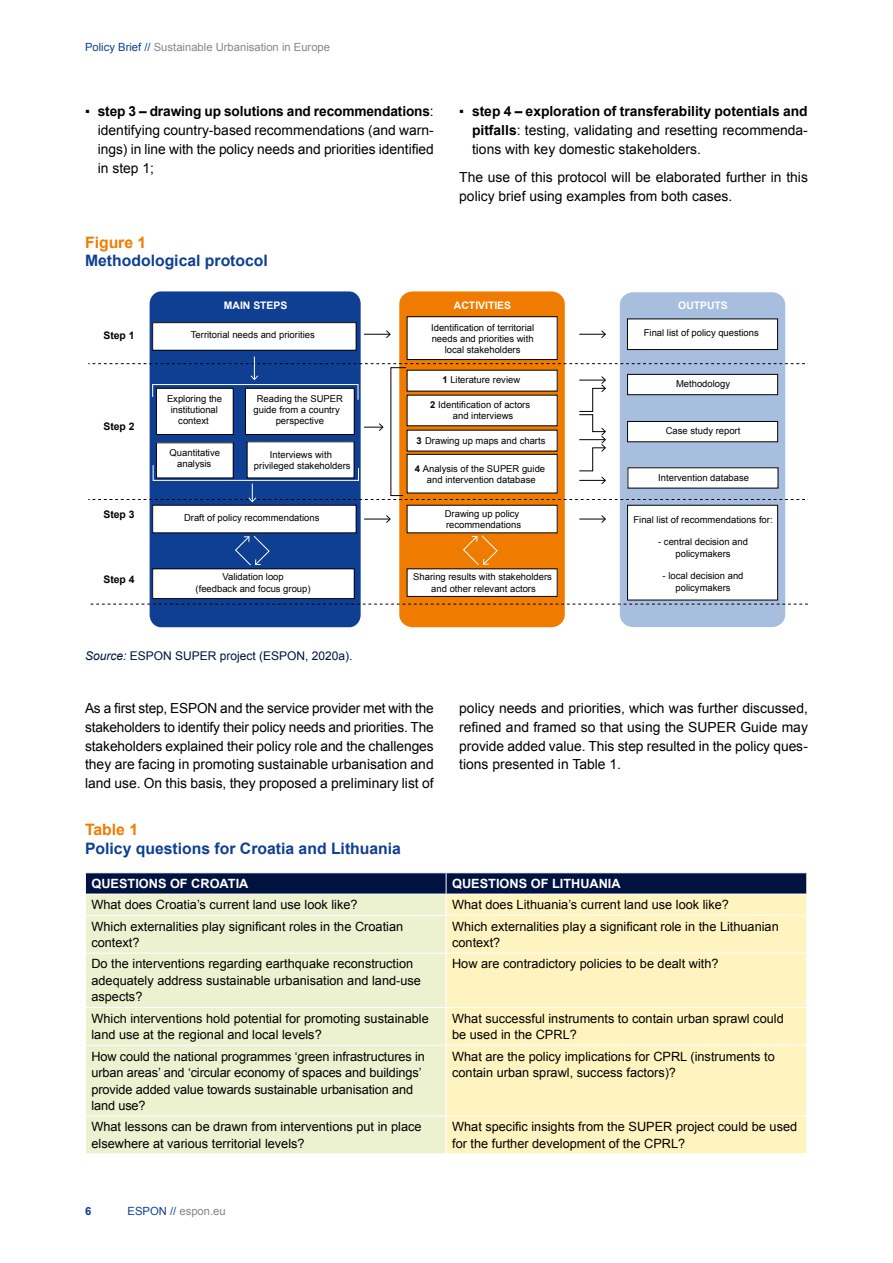
<style>
.page{position:relative;width:893px;height:1263px;background:#fff}
.page>*{position:absolute;margin:0;border:0;box-sizing:border-box;transform-origin:0 0}
._06_Map_heading{font:700 15.75px/18.8px "Arial";color:#0f3f93}
._04_Bread{font:13.8px/18.8px "Arial";color:#000;text-align:justify}
.tabeltext_left{font:12.75px/16.5px "Arial";color:#000}
.tabeltext_white_bold{font:700 12.75px "Arial";color:#fff}
.Source{font:12px "Arial";color:#001240}
.t1{font:11.25px "Arial";color:#868786}
.t2{font:700 11.25px "Arial";color:#0f3f93}
.t3{font:700 10.35px "Arial";color:#fff}
.t4{font:700 10.35px "Arial";color:#000}
.t5{font:9.45px/11.4px "Arial";color:#000;text-align:center}
.s1{color:#0f3f93}
.s2{font-weight:700}
.s3{color:#ef7c00}
.s4{font-style:italic}
</style>
<div class="page">
<div style="left:86px;top:916px;width:360px;height:237px;background:#ecf1d0"></div>
<div style="left:447px;top:916px;width:359px;height:237px;background:#fff4bf"></div>
<svg style="left:85px;top:873px;width:722px;height:42px;background:#7f8688"></svg>
<hr style="left:85px;top:953px;width:361px;height:1px;background:#fff">
<hr style="left:446px;top:953px;width:361px;height:1px;background:#fff">
<hr style="left:85px;top:1007px;width:361px;height:1px;background:#fff">
<hr style="left:446px;top:1007px;width:361px;height:1px;background:#fff">
<hr style="left:85px;top:1045px;width:361px;height:1px;background:#fff">
<hr style="left:446px;top:1045px;width:361px;height:1px;background:#fff">
<hr style="left:85px;top:1115px;width:361px;height:1px;background:#fff">
<hr style="left:446px;top:1115px;width:361px;height:1px;background:#fff">
<div style="left:399px;top:291px;width:166px;height:336px;background:#ef7c00;border-radius:13px"></div>
<div style="left:620px;top:292px;width:165px;height:335px;background:#a7bedf;border-radius:13px"></div>
<div style="left:150px;top:291px;width:211px;height:336px;background:#0f3f93;border-radius:12px"></div>
<div style="left:153px;top:323px;width:203px;height:27px;background:#fff"></div>
<div style="left:152px;top:322px;width:205px;height:29px;border:1px solid #000"></div>
<div style="left:153px;top:505px;width:203px;height:28px;background:#fff"></div>
<div style="left:153px;top:569px;width:201px;height:30px;background:#fff"></div>
<div style="left:152px;top:568px;width:203px;height:31px;border:1px solid #000"></div>
<div style="left:627px;top:319px;width:151px;height:31px;background:#fff"></div>
<div style="left:627px;top:318px;width:151px;height:32px;border:1px solid #000"></div>
<svg style="left:91px;top:604px;width:717px;height:1px"></svg>
<svg style="left:364px;top:330px;width:27px;height:8px"></svg>
<svg style="left:364px;top:515px;width:27px;height:8px"></svg>
<svg style="left:579px;top:515px;width:27px;height:8px"></svg>
<svg style="left:579px;top:330px;width:27px;height:8px"></svg>
<div style="left:407px;top:505px;width:150px;height:28px;background:#fff"></div>
<div style="left:407px;top:569px;width:150px;height:27px;background:#fff"></div>
<div style="left:407px;top:568px;width:151px;height:29px;border:1px solid #000"></div>
<div style="left:628px;top:505px;width:150px;height:95px;background:#fff"></div>
<div style="left:627px;top:505px;width:151px;height:95px;border:1px solid #000"></div>
<div style="left:407px;top:317px;width:150px;height:43px;background:#fff"></div>
<div style="left:407px;top:316px;width:151px;height:44px;border:1px solid #000"></div>
<svg style="left:463px;top:535px;width:35px;height:30px"></svg>
<svg style="left:235px;top:536px;width:35px;height:30px"></svg>
<svg style="left:88px;top:357px;width:720px;height:145px"></svg>
<p class="t1" style="left:85px;top:39px;width:247px"><span class="s1">Policy Brief //</span> Sustainable Urbanisation in Europe</p>
<p class="_04_Bread" style="left:98px;top:102px;width:338px;text-indent:-13px">▪ <span class="s2">step 3 – drawing up solutions and recommendations</span>: identifying country-based recommendations (and warn&shy;ings) in line with the policy needs and priorities identified in step 1;</p>
<p class="_04_Bread" style="left:472px;top:102px;width:337px;text-indent:-13px">▪ <span class="s2">step 4 – exploration of transferability potentials and pitfalls</span>: testing, validating and resetting recommenda&shy;tions with key domestic stakeholders.</p>
<p class="_04_Bread" style="left:459px;top:168px;width:350px">The use of this protocol will be elaborated further in this policy brief using examples from both cases.</p>
<p class="_06_Map_heading" style="left:85px;top:233px;width:184px"><span class="s3">Figure 1<br></span>Methodological protocol</p>
<p class="t3" style="left:224px;top:298px;width:65px">MAIN STEPS</p>
<p class="t3" style="left:454px;top:298px;width:59px">ACTIVITIES</p>
<p class="t3" style="left:678px;top:298px;width:51px">OUTPUTS</p>
<p class="t5" style="left:644px;top:327px;width:117px">Final list of policy questions</p>
<p class="t5" style="left:442px;top:374px;width:79px"><span class="s2">1</span> Literature review</p>
<p class="t5" style="left:431px;top:322px;width:104px">Identification of territorial needs and priorities with local stakeholders</p>
<p class="t4" style="left:103px;top:329px;width:33px">Step 1</p>
<p class="t5" style="left:191px;top:329px;width:125px">Territorial needs and priorities</p>
<p class="t5" style="left:676px;top:378px;width:56px">Methodology</p>
<p class="t4" style="left:103px;top:420px;width:33px">Step 2</p>
<p class="t5" style="left:167px;top:393px;width:57px">Exploring the institutional context</p>
<p class="t5" style="left:254px;top:393px;width:91px">Reading the SUPER guide from a country perspective</p>
<p class="t5" style="left:453px;top:399px;width:79px;text-align:left;text-indent:-23px"><span class="s2">2</span> Identification of actors and interviews</p>
<p class="t5" style="left:416px;top:435px;width:131px"><span class="s2">3</span> Drawing up maps and charts</p>
<p class="t5" style="left:666px;top:425px;width:76px">Case study report</p>
<p class="t5" style="left:170px;top:447px;width:52px">Quantitative analysis</p>
<p class="t5" style="left:254px;top:449px;width:98px">Interviews with privileged stakeholders</p>
<p class="t5" style="left:415px;top:463px;width:132px"><span class="s2">4</span> Analysis of the SUPER guide and intervention database</p>
<p class="t5" style="left:658px;top:472px;width:92px">Intervention database</p>
<p class="t4" style="left:103px;top:508px;width:33px">Step 3</p>
<p class="t4" style="left:103px;top:573px;width:33px">Step 4</p>
<p class="t5" style="left:184px;top:512px;width:137px">Draft of policy recommendations</p>
<p class="t5" style="left:196px;top:571px;width:117px">Validation loop<br>(feedback and focus group)</p>
<p class="t5" style="left:445px;top:508px;width:78px;text-align:left">Drawing up policy recommendations</p>
<p class="t5" style="left:413px;top:571px;width:140px">Sharing results with stakeholders and other relevant actors</p>
<p class="t5" style="left:633px;top:514px;width:141px">Final list of recommendations for:</p>
<p class="t5" style="left:658px;top:536px;width:91px">- central decision and policymakers</p>
<p class="t5" style="left:663px;top:570px;width:82px">- local decision and policymakers</p>
<p class="Source" style="left:85px;top:648px;width:269px"><span class="s4">Source:</span> ESPON SUPER project (ESPON, 2020a).</p>
<p class="_04_Bread" style="left:85px;top:699px;width:350px">As a first step, ESPON and the service provider met with the stakeholders to identify their policy needs and priorities. The stakeholders explained their policy role and the challenges they are facing in promoting sustainable urbanisation and land use. On this basis, they proposed a preliminary list of</p>
<p class="_04_Bread" style="left:459px;top:699px;width:350px">policy needs and priorities, which was further discussed, refined and framed so that using the SUPER Guide may provide added value. This step resulted in the policy ques&shy;tions presented in Table 1.</p>
<p class="_06_Map_heading" style="left:85px;top:820px;width:317px"><span class="s3">Table 1<br></span>Policy questions for Croatia and Lithuania</p>
<p class="tabeltext_white_bold" style="left:91px;top:875px;width:159px">QUESTIONS OF CROATIA</p>
<p class="tabeltext_white_bold" style="left:452px;top:875px;width:170px">QUESTIONS OF LITHUANIA</p>
<p class="tabeltext_left" style="left:91px;top:897px;width:268px">What does Croatia’s current land use look like?</p>
<p class="tabeltext_left" style="left:452px;top:897px;width:278px">What does Lithuania’s current land use look like?</p>
<p class="tabeltext_left" style="left:91px;top:918px;width:313px">Which externalities play significant roles in the Croatian context?</p>
<p class="tabeltext_left" style="left:452px;top:918px;width:328px">Which externalities play a significant role in the Lithuanian context?</p>
<p class="tabeltext_left" style="left:91px;top:956px;width:331px">Do the interventions regarding earthquake reconstruction adequately address sustainable urbanisation and land-use aspects?</p>
<p class="tabeltext_left" style="left:452px;top:956px;width:268px">How are contradictory policies to be dealt with?</p>
<p class="tabeltext_left" style="left:91px;top:1010px;width:339px">Which interventions hold potential for promoting sustainable land use at the regional and local levels?</p>
<p class="tabeltext_left" style="left:452px;top:1010px;width:333px">What successful instruments to contain urban sprawl could be used in the CPRL?</p>
<p class="tabeltext_left" style="left:91px;top:1048px;width:335px">How could the national programmes ‘green infrastructures in urban areas’ and ‘circular economy of spaces and buildings’ provide added value towards sustainable urbanisation and land use?</p>
<p class="tabeltext_left" style="left:452px;top:1048px;width:324px">What are the policy implications for CPRL (instruments to contain urban sprawl, success factors)?</p>
<p class="tabeltext_left" style="left:91px;top:1119px;width:332px">What lessons can be drawn from interventions put in place elsewhere at various territorial levels?</p>
<p class="tabeltext_left" style="left:452px;top:1119px;width:347px">What specific insights from the SUPER project could be used for the further development of the CPRL?</p>
<p class="t2" style="left:85px;top:1203px;width:8px">6</p>
<p class="t1" style="left:128px;top:1203px;width:100px"><span class="s1">ESPON //</span> espon.eu</p>
</div>
